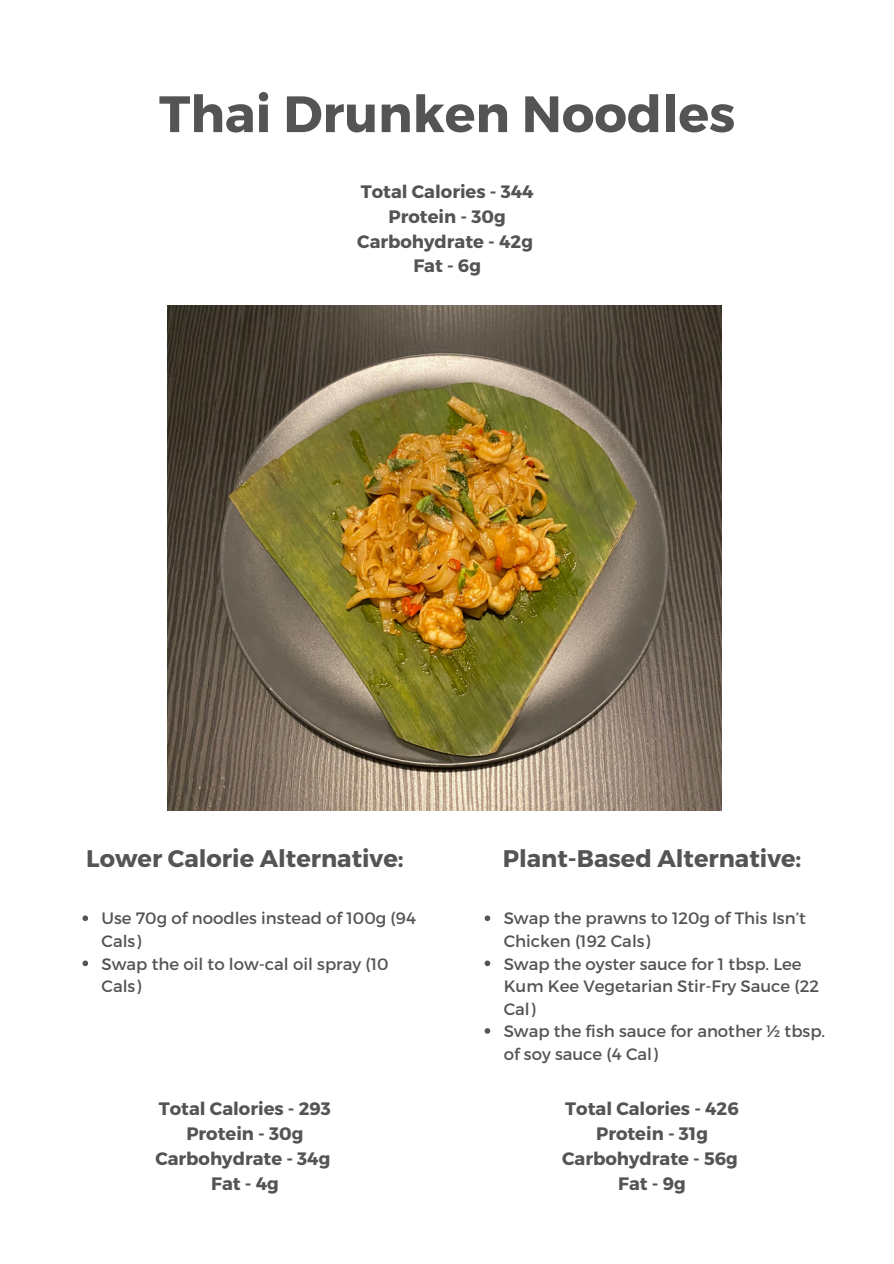
<style>
.page{position:relative;width:894px;height:1264px;background:#fff}
.page>*{position:absolute;margin:0;border:0;box-sizing:border-box;transform-origin:0 0}
.t1{font:700 51px "Montserrat";color:#545454}
.t2{font:700 24px "Montserrat";color:#545454}
.t3{font:700 18px/24.8px "Montserrat";color:#545454;text-align:center}
.t4{font:16.5px/22.5px "Montserrat";color:#545454}
</style>
<div class="page">
<img style="left:167px;top:306px;width:554px;height:504px">
<svg style="left:82px;top:915px;width:6px;height:6px"></svg>
<svg style="left:82px;top:960px;width:6px;height:6px"></svg>
<svg style="left:484px;top:915px;width:6px;height:6px"></svg>
<svg style="left:484px;top:960px;width:6px;height:6px"></svg>
<svg style="left:484px;top:1028px;width:6px;height:5px"></svg>
<h1 class="t1" style="left:159px;top:81px;width:577px">Thai Drunken Noodles</h1>
<p class="t3" style="left:357px;top:178px;width:178px">Total Calories - 344<br>Protein - 30g<br>Carbohydrate - 42g<br>Fat - 6g</p>
<h2 class="t2" style="left:86px;top:842px;width:319px">Lower Calorie Alternative:</h2>
<p class="t4" style="left:101px;top:906px;width:316px">Use 70g of noodles instead of 100g (94<br>Cals)<br>Swap the oil to low-cal oil spray (10<br>Cals)</p>
<h2 class="t2" style="left:502px;top:842px;width:300px">Plant-Based Alternative:</h2>
<p class="t4" style="left:503px;top:906px;width:323px">Swap the prawns to 120g of This Isn’t<br>Chicken (192 Cals)<br>Swap the oyster sauce for 1 tbsp. Lee<br>Kum Kee Vegetarian Stir-Fry Sauce (22<br>Cal)<br>Swap the fish sauce for another ½ tbsp. of soy sauce (4 Cal)</p>
<p class="t3" style="left:155px;top:1095px;width:177px">Total Calories - 293<br>Protein - 30g<br>Carbohydrate - 34g<br>Fat - 4g</p>
<p class="t3" style="left:562px;top:1095px;width:178px">Total Calories - 426<br>Protein - 31g<br>Carbohydrate - 56g<br>Fat - 9g</p>
</div>
